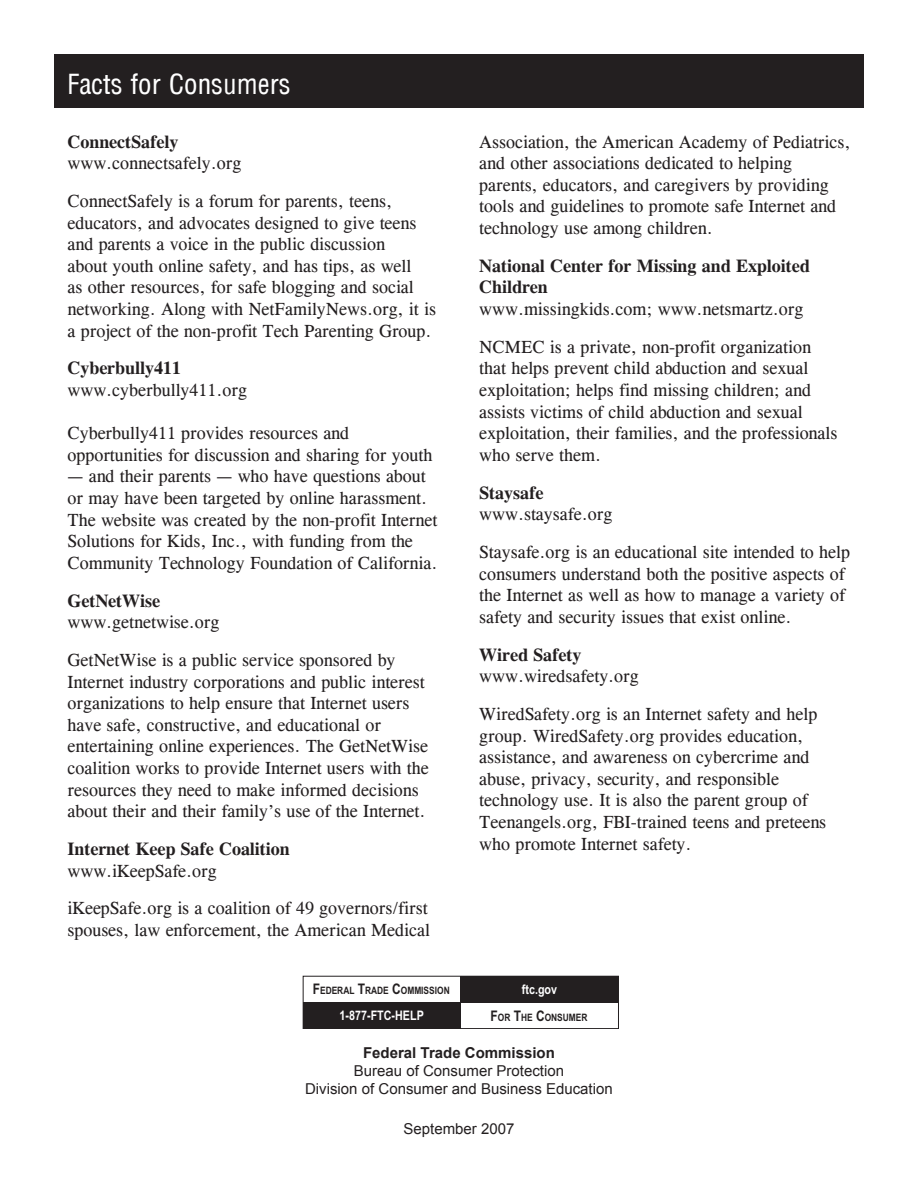
<style>
.page{position:relative;width:918px;height:1188px;background:#fff}
.page>*{position:absolute;margin:0;border:0;box-sizing:border-box;transform-origin:0 0}
.Page_Header{font:condensed 27px "Arena";color:#fff}
.Body_Text{font:18px/21.6px "CG Times";color:#231f20}
.Body_Text-2{font:700 18px/21.6px "CG Times";color:#231f20}
.FTC_BCP_OCBE{font:15px/18px "Arial";color:#231f20;text-align:center}
.FTC_BCP_OCBE-2{font:700 15px "Arial";color:#231f20}
.t1{font:700 13.2px "Arial Narrow";color:#fff}
.t2{font:700 10.2px "Arial Narrow";color:#231f20}
.s1{font-weight:700}
.s2{font-weight:400}
.s3{font-size:14.55px}
</style>
<div class="page">
<div style="left:55px;top:55px;width:808px;height:52px;background:#231f20"></div>
<div style="left:54px;top:54px;width:810px;height:54px;border:2px solid #231f20"></div>
<div style="left:303px;top:976px;width:316px;height:53px;border:1px solid #231f20"></div>
<div style="left:461px;top:976px;width:157px;height:26px;background:#231f20"></div>
<div style="left:303px;top:1002px;width:158px;height:27px;background:#231f20"></div>
<p class="Page_Header" style="left:68px;top:72px;width:225px">Facts for Consumers</p>
<p class="Body_Text" style="left:68px;top:131px;width:175px"><span class="s1">ConnectSafely </span>www.connectsafely.org</p>
<p class="Body_Text" style="left:68px;top:190px;width:370px">ConnectSafely is a forum for parents, teens, educators, and advocates designed to give teens and parents a voice in the public discussion<br>about youth online safety, and has tips, as well<br>as other resources, for safe blogging and social networking. Along with NetFamilyNews.org, it is a project of the non-profit Tech Parenting Group.</p>
<p class="Body_Text" style="left:68px;top:358px;width:181px"><span class="s1">Cyberbully411 </span>www.cyberbully411.org</p>
<p class="Body_Text" style="left:68px;top:422px;width:367px">Cyberbully411 provides resources and opportunities for discussion and sharing for youth</p>
<p class="Body_Text" style="left:68px;top:466px;width:371px">— and their parents — who have questions about or may have been targeted by online harassment.<br>The website was created by the non-profit Internet Solutions for Kids, Inc., with funding from the Community Technology Foundation of California.</p>
<p class="Body_Text" style="left:68px;top:590px;width:154px"><span class="s1">GetNetWise </span>www.getnetwise.org</p>
<p class="Body_Text" style="left:68px;top:649px;width:363px">GetNetWise is a public service sponsored by Internet industry corporations and public interest organizations to help ensure that Internet users have safe, constructive, and educational or entertaining online experiences. The GetNetWise coalition works to provide Internet users with the resources they need to make informed decisions about their and their family’s use of the Internet.</p>
<p class="Body_Text-2" style="left:68px;top:838px;width:224px">Internet Keep Safe Coalition <span class="s2">www.iKeepSafe.org</span></p>
<p class="Body_Text" style="left:68px;top:898px;width:364px">iKeepSafe.org is a coalition of 49 governors/first spouses, law enforcement, the American Medical</p>
<p class="Body_Text" style="left:479px;top:131px;width:373px">Association, the American Academy of Pediatrics, and other associations dedicated to helping parents, educators, and caregivers by providing tools and guidelines to promote safe Internet and technology use among children.</p>
<p class="Body_Text-2" style="left:479px;top:255px;width:332px">National Center for Missing and Exploited<br>Children<br><span class="s2">www.missingkids.com; www.netsmartz.org</span></p>
<p class="Body_Text" style="left:479px;top:336px;width:360px">NCMEC is a private, non-profit organization that helps prevent child abduction and sexual exploitation; helps find missing children; and assists victims of child abduction and sexual exploitation, their families, and the professionals who serve them.</p>
<p class="Body_Text" style="left:479px;top:482px;width:135px"><span class="s1">Staysafe </span>www.staysafe.org</p>
<p class="Body_Text" style="left:479px;top:541px;width:372px">Staysafe.org is an educational site intended to help consumers understand both the positive aspects of the Internet as well as how to manage a variety of safety and security issues that exist online.</p>
<p class="Body_Text" style="left:479px;top:644px;width:161px"><span class="s1">Wired Safety </span>www.wiredsafety.org</p>
<p class="Body_Text" style="left:479px;top:703px;width:349px">WiredSafety.org is an Internet safety and help group. WiredSafety.org provides education, assistance, and awareness on cybercrime and abuse, privacy, security, and responsible technology use. It is also the parent group of Teenangels.org, FBI-trained teens and preteens who promote Internet safety.</p>
<p class="t2" style="left:313px;top:983px;width:138px"><span class="s3">F</span>EDERAL <span class="s3">T</span>RADE <span class="s3">C</span>OMMISSION</p>
<p class="t1" style="left:522px;top:979px;width:37px">ftc.gov</p>
<p class="t1" style="left:340px;top:1006px;width:86px">1-877-FTC-HELP</p>
<p class="t2" style="left:491px;top:1009px;width:98px"><span class="s3">F</span>OR <span class="s3">T</span>HE <span class="s3">C</span>ONSUMER</p>
<p class="FTC_BCP_OCBE-2" style="left:363px;top:1043px;width:193px">Federal Trade Commission</p>
<p class="FTC_BCP_OCBE" style="left:305px;top:1062px;width:309px">Bureau of Consumer Protection<br>Division of Consumer and Business Education</p>
<p class="FTC_BCP_OCBE" style="left:404px;top:1120px;width:112px">September 2007</p>
</div>
